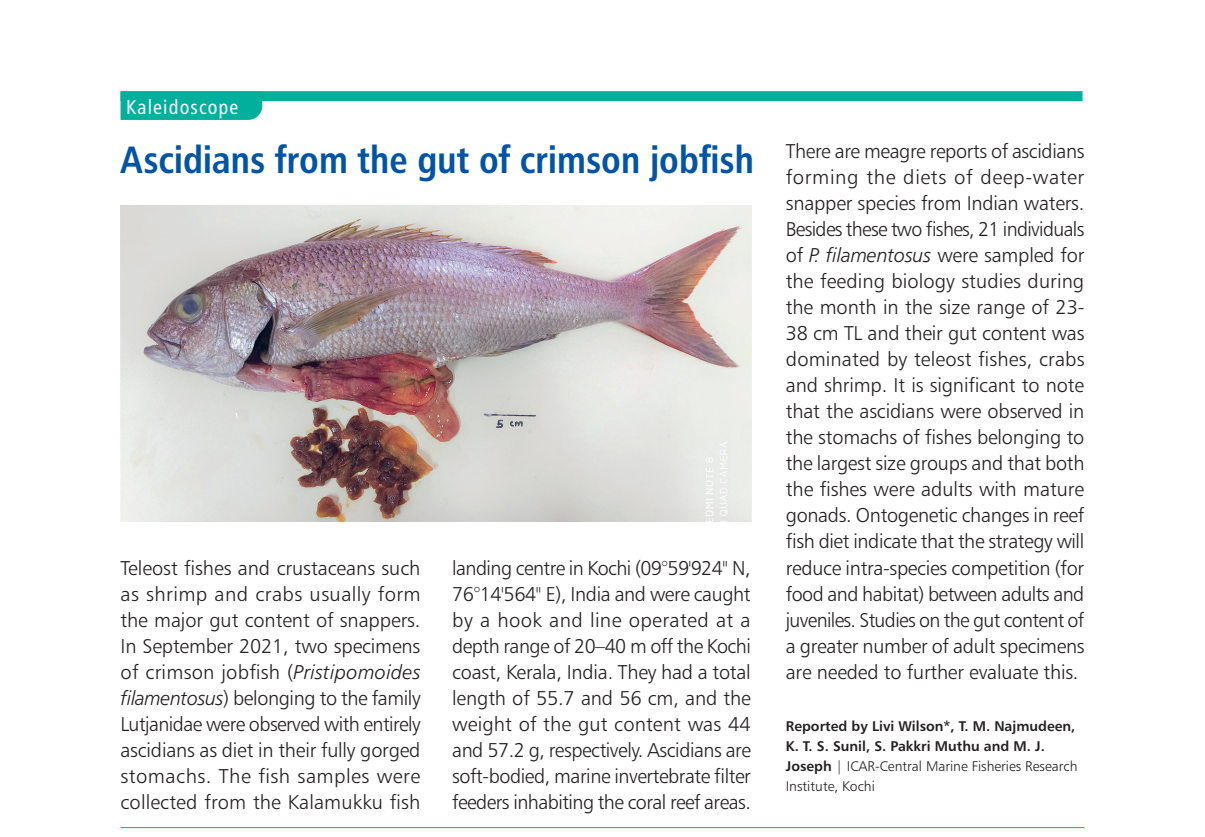
<style>
.page{position:relative;width:1205px;height:837px;background:#fff}
.page>*{position:absolute;margin:0;border:0;box-sizing:border-box;transform-origin:0 0}
.CALLIDO{font:38px "Humanist 777 BT Bold Condensed B";letter-spacing:-.005em;color:#0154a6}
.BODY{font:20px/26px "Humanist 777 BT Light B";letter-spacing:-.01em;color:#231f20;text-align:justify}
.t1{font:20px "Humanist 777 BT Roman Condensed B";letter-spacing:.055em;color:#fff}
.Callido_name{font:14px/20px "Humanist 777 BT Bold B";color:#231f20}
.s1{font-family:"Humanist 777 BT Light Italic B"}
.s2{font-family:"Humanist 777 BT Light B"}
</style>
<div class="page">
<div style="left:121px;top:91px;width:961px;height:10px;background:#00b09d"></div>
<svg style="left:121px;top:91px;width:141px;height:29px"></svg>
<img style="left:121px;top:206px;width:631px;height:315px">
<hr style="left:121px;top:826px;width:963px;height:1px;background:#00b09d">
<p class="t1" style="left:126px;top:94px;width:114px">Kaleidoscope</p>
<p class="CALLIDO" style="left:121px;top:135px;width:635px">Ascidians from the gut of crimson jobfish</p>
<p class="BODY" style="left:121px;top:554px;width:302px">Teleost fishes and crustaceans such as shrimp and crabs usually form the major gut content of snappers.<br>In September 2021, two specimens of crimson jobfish (<span class="s1">Pristipomoides filamentosus</span>) belonging to the family Lutjanidae were observed with entirely ascidians as diet in their fully gorged stomachs. The fish samples were collected from the Kalamukku fish</p>
<p class="BODY" style="left:452px;top:554px;width:300px">landing centre in Kochi (09°59'924"′N, 76°14'564"′E), India and were caught by a hook and line operated at a depth range of 20–40 m off the Kochi coast, Kerala, India. They had a total length of 55.7 and 56 cm, and the weight of the gut content was 44 and 57.2 g, respectively. Ascidians are soft-bodied, marine invertebrate filter feeders inhabiting the coral reef areas.</p>
<p class="BODY" style="left:786px;top:138px;width:300px">There are meagre reports of ascidians forming the diets of deep-water snapper species from Indian waters.<br>Besides these two fishes, 21 individuals of <span class="s1">P. filamentosus</span> were sampled for the feeding biology studies during the month in the size range of 23- 38 cm TL and their gut content was dominated by teleost fishes, crabs and shrimp. It is significant to note that the ascidians were observed in the stomachs of fishes belonging to the largest size groups and that both the fishes were adults with mature gonads. Ontogenetic changes in reef fish diet indicate that the strategy will reduce intra-species competition (for food and habitat) between adults and juveniles. Studies on the gut content of a greater number of adult specimens are needed to further evaluate this.</p>
<p class="Callido_name" style="left:786px;top:715px;width:293px">Reported by Livi Wilson*, T. M. Najmudeen, K. T. S. Sunil, S. Pakkri Muthu and M. J.<br>Joseph <span class="s2">| ICAR-Central Marine Fisheries Research Institute, Kochi</span></p>
</div>
